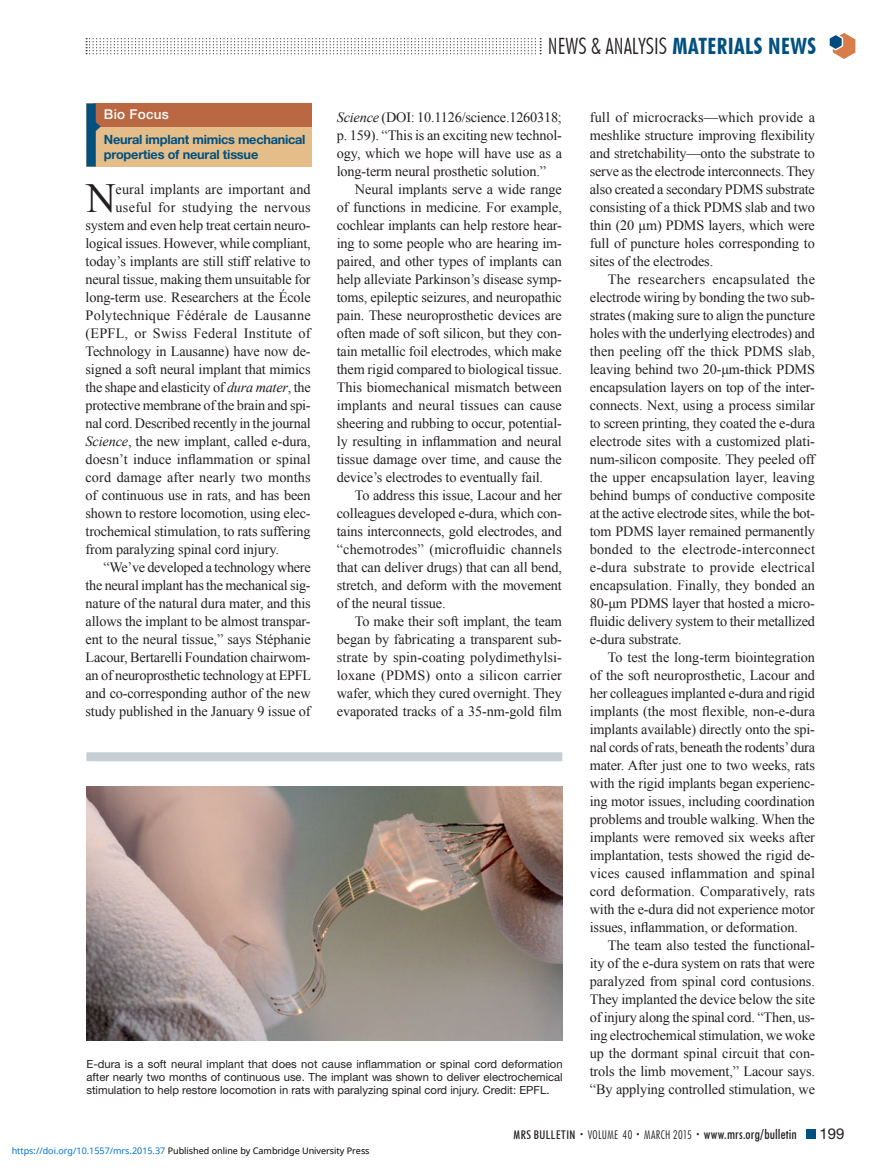
<style>
.page{position:relative;width:878px;height:1175px;background:#fff}
.page>*{position:absolute;margin:0;border:0;box-sizing:border-box;transform-origin:0 0}
.t1{font:41.4px "Times New Roman";color:#231f20}
.t2{font:300 condensed 22.5px "Futura BT";color:#231f20}
.t3{font:15px "Helvetica Neue LT Std";color:#231f20}
.t4{font:14.25px/18px "Times New Roman";letter-spacing:-.01em;color:#231f20;text-align:justify}
.t5{font:14.25px "Times New Roman";letter-spacing:.015em;color:#231f20}
.t6{font:14.25px "Times New Roman";letter-spacing:.01em;color:#231f20}
.t7{font:500 condensed 13.5px "Futura BT";letter-spacing:.01em;color:#231f20}
.t8{font:500 13.5px "Helvetica Neue LT Std";letter-spacing:.02em;color:#fff}
.t9{font:700 12.75px/15px "Helvetica Neue LT Std";letter-spacing:-.02em;color:#005080}
.t10{font:11.25px/12.8px "Helvetica Neue LT Std";color:#231f20;text-align:justify}
.t11{font:9px "Noto Sans";color:#000}
.s1{font-weight:700;color:#005080}
.s2{font-style:italic}
.s3{color:#0172cf}
.s4{font-size:12px}
.s5{font-weight:300;font-size:7.5px}
.s6{font-weight:300;font-size:12px}
</style>
<div class="page">
<div style="left:806px;top:1130px;width:9px;height:8px;background:#005080"></div>
<svg style="left:86px;top:38px;width:455px;height:16px"></svg>
<svg style="left:829px;top:33px;width:26px;height:26px"></svg>
<div style="left:86px;top:104px;width:225px;height:63px;background:#e4bd89"></div>
<div style="left:93px;top:104px;width:218px;height:23px;background:#b96843"></div>
<svg style="left:86px;top:104px;width:15px;height:62px"></svg>
<div style="left:86px;top:752px;width:476px;height:9px;background:#c4ced3"></div>
<img style="left:86px;top:786px;width:476px;height:254px">
<h2 class="t2" style="left:548px;top:32px;width:269px">NEWS &amp; ANALYSIS <span class="s1">MATERIALS NEWS</span></h2>
<p class="t8" style="left:104px;top:110px;width:66px">Bio Focus</p>
<p class="t9" style="left:104px;top:133px;width:203px">Neural implant mimics mechanical properties of neural tissue</p>
<h1 class="t1" style="left:86px;top:175px;width:31px">N</h1>
<p class="t4" style="left:116px;top:180px;width:196px">eural implants are important and</p>
<p class="t5" style="left:116px;top:199px;width:196px">useful for studying the nervous</p>
<p class="t4" style="left:85px;top:216px;width:227px">system and even help treat certain neuro-</p>
<p class="t4" style="left:85px;top:234px;width:227px">logical issues. However, while compliant,</p>
<p class="t4" style="left:85px;top:252px;width:227px">today’s implants are still stiff relative to</p>
<p class="t4" style="left:85px;top:270px;width:227px">neural tissue, making them unsuitable for</p>
<p class="t4" style="left:85px;top:288px;width:227px">long-term use. Researchers at the École</p>
<p class="t5" style="left:85px;top:307px;width:227px">Polytechnique Fédérale de Lausanne</p>
<p class="t5" style="left:85px;top:325px;width:226px">(EPFL, or Swiss Federal Institute of</p>
<p class="t4" style="left:85px;top:342px;width:227px">Technology in Lausanne) have now de-</p>
<p class="t4" style="left:85px;top:360px;width:227px">signed a soft neural implant that mimics</p>
<p class="t4" style="left:85px;top:378px;width:227px">the shape and elasticity of <span class="s2">dura mater</span>, the</p>
<p class="t4" style="left:85px;top:396px;width:227px">protective membrane of the brain and spi-</p>
<p class="t4" style="left:85px;top:414px;width:227px">nal cord. Described recently in the journal</p>
<p class="t4" style="left:85px;top:432px;width:227px"><span class="s2">Science</span>, the new implant, called e-dura,</p>
<p class="t4" style="left:85px;top:450px;width:227px">doesn’t induce inflammation or spinal</p>
<p class="t6" style="left:86px;top:469px;width:227px">cord damage after nearly two months</p>
<p class="t4" style="left:86px;top:486px;width:227px">of continuous use in rats, and has been</p>
<p class="t4" style="left:86px;top:504px;width:227px">shown to restore locomotion, using elec-</p>
<p class="t4" style="left:86px;top:522px;width:227px">trochemical stimulation, to rats suffering</p>
<p class="t4" style="left:86px;top:540px;width:195px">from paralyzing spinal cord injury.</p>
<p class="t4" style="left:104px;top:558px;width:209px">“We’ve developed a technology where</p>
<p class="t4" style="left:86px;top:576px;width:227px">the neural implant has the mechanical sig-</p>
<p class="t4" style="left:86px;top:594px;width:227px">nature of the natural dura mater, and this</p>
<p class="t4" style="left:86px;top:612px;width:227px">allows the implant to be almost transpar-</p>
<p class="t4" style="left:86px;top:630px;width:227px">ent to the neural tissue,” says Stéphanie</p>
<p class="t4" style="left:86px;top:648px;width:227px">Lacour, Bertarelli Foundation chairwom-</p>
<p class="t4" style="left:86px;top:666px;width:227px">an of neuroprosthetic technology at EPFL</p>
<p class="t4" style="left:86px;top:684px;width:227px">and co-corresponding author of the new</p>
<p class="t4" style="left:86px;top:702px;width:227px">study published in the January 9 issue of</p>
<p class="t4" style="left:337px;top:108px;width:227px"><span class="s2">Science</span> (DOI: 10.1126/science.1260318; p. 159). “This is an exciting new technol&shy;ogy, which we hope will have use as a long-term neural prosthetic solution.”</p>
<p class="t4" style="left:337px;top:180px;width:227px;text-indent:18px">Neural implants serve a wide range of functions in medicine. For example, cochlear implants can help restore hear&shy;ing to some people who are hearing im&shy;paired, and other types of implants can help alleviate Parkinson’s disease symp&shy;toms, epileptic seizures, and neuropathic pain. These neuroprosthetic devices are often made of soft silicon, but they con&shy;tain metallic foil electrodes, which make them rigid compared to biological tissue.<br>This biomechanical mismatch between implants and neural tissues can cause sheering and rubbing to occur, potential&shy;ly resulting in inflammation and neural tissue damage over time, and cause the device’s electrodes to eventually fail.</p>
<p class="t4" style="left:337px;top:486px;width:227px;text-indent:18px">To address this issue, Lacour and her colleagues developed e-dura, which con&shy;tains interconnects, gold electrodes, and “chemotrodes” (microfluidic channels that can deliver drugs) that can all bend, stretch, and deform with the movement of the neural tissue.</p>
<p class="t4" style="left:337px;top:612px;width:227px;text-indent:18px">To make their soft implant, the team began by fabricating a transparent sub&shy;strate by spin-coating polydimethylsi&shy;loxane (PDMS) onto a silicon carrier wafer, which they cured overnight. They evaporated tracks of a 35-nm-gold film</p>
<p class="t10" style="left:86px;top:1059px;width:478px">E-dura is a soft neural implant that does not cause inflammation or spinal cord deformation after nearly two months of continuous use. The implant was shown to deliver electrochemical stimulation to help restore locomotion in rats with paralyzing spinal cord injury. Credit: EPFL.</p>
<p class="t4" style="left:590px;top:108px;width:227px">full of microcracks—which provide a meshlike structure improving flexibility and stretchability—onto the substrate to serve as the electrode interconnects. They also created a secondary PDMS substrate consisting of a thick PDMS slab and two thin (20 μm) PDMS layers, which were full of puncture holes corresponding to sites of the electrodes.</p>
<p class="t4" style="left:590px;top:270px;width:227px;text-indent:18px">The researchers encapsulated the electrode wiring by bonding the two sub&shy;strates (making sure to align the puncture holes with the underlying electrodes) and then peeling off the thick PDMS slab, leaving behind two 20-μm-thick PDMS encapsulation layers on top of the inter&shy;connects. Next, using a process similar to screen printing, they coated the e-dura electrode sites with a customized plati&shy;num-silicon composite. They peeled off the upper encapsulation layer, leaving behind bumps of conductive composite at the active electrode sites, while the bot&shy;tom PDMS layer remained permanently bonded to the electrode-interconnect e-dura substrate to provide electrical encapsulation. Finally, they bonded an 80-μm PDMS layer that hosted a micro&shy;fluidic delivery system to their metallized e-dura substrate.</p>
<p class="t4" style="left:590px;top:648px;width:227px;text-indent:18px">To test the long-term biointegration of the soft neuroprosthetic, Lacour and her colleagues implanted e-dura and rigid implants (the most flexible, non-e-dura implants available) directly onto the spi&shy;nal cords of rats, beneath the rodents’ dura mater. After just one to two weeks, rats with the rigid implants began experienc&shy;ing motor issues, including coordination problems and trouble walking. When the implants were removed six weeks after implantation, tests showed the rigid de&shy;vices caused inflammation and spinal cord deformation. Comparatively, rats with the e-dura did not experience motor issues, inflammation, or deformation.</p>
<p class="t4" style="left:590px;top:936px;width:227px;text-indent:18px">The team also tested the functional&shy;ity of the e-dura system on rats that were paralyzed from spinal cord contusions.<br>They implanted the device below the site of injury along the spinal cord. “Then, us&shy;ing electrochemical stimulation, we woke up the dormant spinal circuit that con&shy;trols the limb movement,” Lacour says. “By applying controlled stimulation, we</p>
<p class="t11" style="left:12px;top:1143px;width:359px"><span class="s3">https://doi.org/10.1557/mrs.2015.37</span> Published online by Cambridge University Press</p>
<p class="t7" style="left:513px;top:1126px;width:285px"><span class="s4">MRS BULLETIN</span> <span class="s5">•</span> <span class="s6">VOLUME 40</span> <span class="s5">•</span> <span class="s6">MARCH 2015</span> <span class="s5">•</span> www.mrs.org/bulletin</p>
<p class="t3" style="left:819px;top:1128px;width:27px">199</p>
</div>
